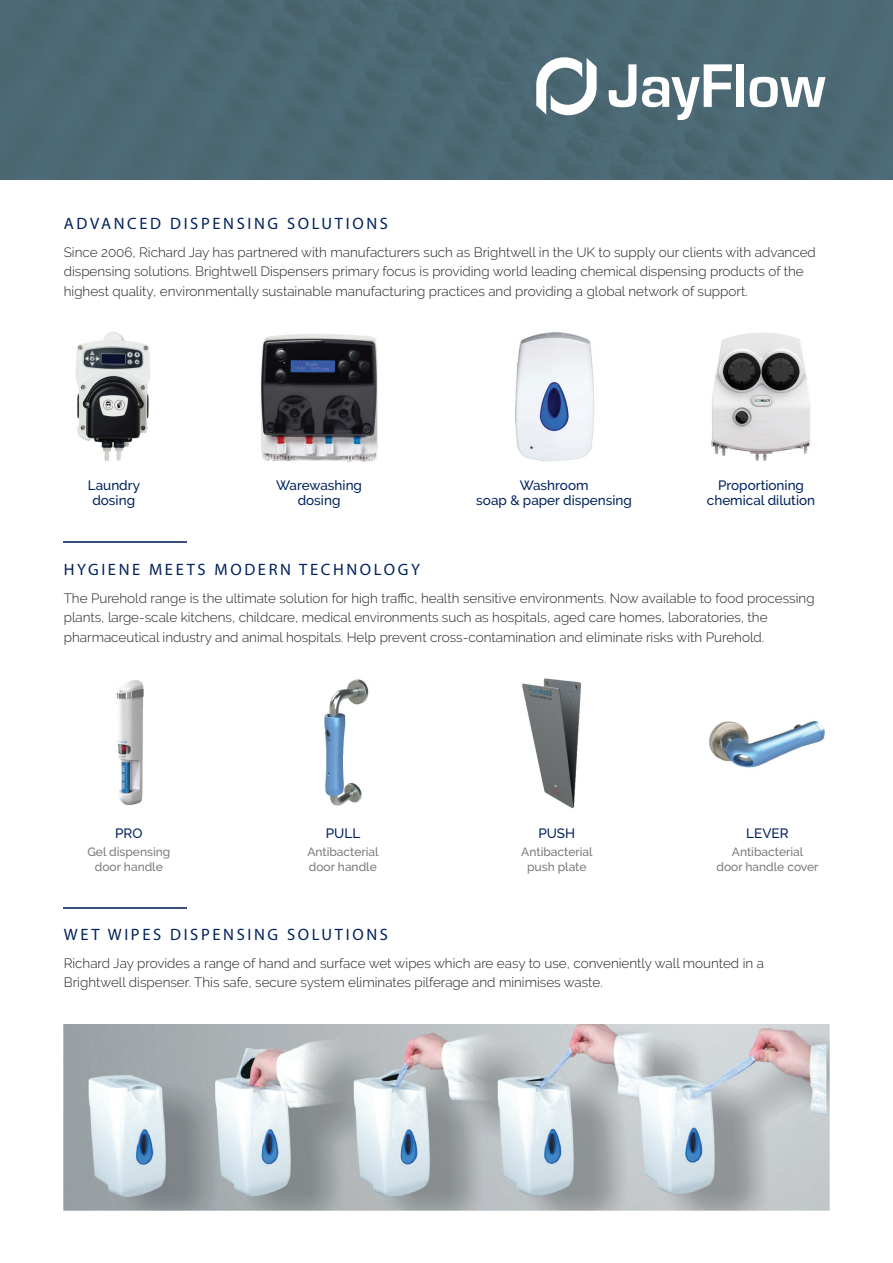
<style>
.page{position:relative;width:893px;height:1263px;background:#fff}
.page>*{position:absolute;margin:0;border:0;box-sizing:border-box;transform-origin:0 0}
.t1{font:16.5px "Myriad Pro";letter-spacing:.16em;color:#00215d}
.t2{font:300 13.5px/19.5px "Raleway";color:#231f20}
.t3{font:500 13.5px/15px "Raleway";color:#00215d;text-align:center}
.t4{font:500 12px/15px "Raleway";color:#787a7d;text-align:center}
</style>
<div class="page">
<div style="left:0;top:0;width:893px;height:179px;background:#4c6874"></div>
<svg style="left:536px;top:57px;width:61px;height:58px"></svg>
<svg style="left:609px;top:64px;width:27px;height:43px"></svg>
<svg style="left:642px;top:64px;width:90px;height:56px"></svg>
<div style="left:737px;top:64px;width:7px;height:43px;background:#fff"></div>
<svg style="left:750px;top:77px;width:75px;height:30px"></svg>
<img style="left:64px;top:1025px;width:765px;height:186px">
<img style="left:709px;top:721px;width:116px;height:47px">
<img style="left:522px;top:678px;width:60px;height:130px">
<img style="left:324px;top:679px;width:45px;height:127px">
<img style="left:116px;top:680px;width:28px;height:125px">
<img style="left:75px;top:332px;width:75px;height:129px">
<img style="left:260px;top:334px;width:118px;height:128px">
<img style="left:515px;top:332px;width:80px;height:129px">
<img style="left:711px;top:332px;width:100px;height:129px">
<hr style="left:64px;top:907px;width:123px;height:1px;background:#3c4e80">
<hr style="left:64px;top:542px;width:123px;height:1px;background:#3c4e80">
<p class="t1" style="left:64px;top:213px;width:326px">ADVANCED DISPENSING SOLUTIONS</p>
<p class="t2" style="left:64px;top:242px;width:754px">Since 2006, Richard Jay has partnered with manufacturers such as Brightwell in the UK to supply our clients with advanced dispensing solutions. Brightwell Dispensers primary focus is providing world leading chemical dispensing products of the highest quality, environmentally sustainable manufacturing practices and providing a global network of support.</p>
<p class="t3" style="left:88px;top:478px;width:54px">Laundry dosing</p>
<p class="t3" style="left:276px;top:478px;width:87px">Warewashing dosing</p>
<p class="t3" style="left:476px;top:478px;width:157px">Washroom<br>soap &amp; paper dispensing</p>
<p class="t3" style="left:707px;top:478px;width:110px">Proportioning chemical dilution</p>
<p class="t1" style="left:64px;top:559px;width:358px">HYGIENE MEETS MODERN TECHNOLOGY</p>
<p class="t2" style="left:64px;top:588px;width:752px">The Purehold range is the ultimate solution for high traffic, health sensitive environments. Now available to food processing plants, large-scale kitchens, childcare, medical environments such as hospitals, aged care homes, laboratories, the pharmaceutical industry and animal hospitals. Help prevent cross-contamination and eliminate risks with Purehold.</p>
<p class="t3" style="left:115px;top:825px;width:29px">PRO</p>
<p class="t4" style="left:87px;top:844px;width:84px">Gel dispensing door handle</p>
<p class="t3" style="left:326px;top:825px;width:36px">PULL</p>
<p class="t4" style="left:307px;top:844px;width:73px;text-align:left">Antibacterial door handle</p>
<p class="t3" style="left:538px;top:825px;width:38px">PUSH</p>
<p class="t4" style="left:521px;top:844px;width:73px">Antibacterial push plate</p>
<p class="t3" style="left:746px;top:825px;width:44px">LEVER</p>
<p class="t4" style="left:716px;top:844px;width:104px">Antibacterial<br>door handle cover</p>
<p class="t1" style="left:64px;top:924px;width:326px">WET WIPES DISPENSING SOLUTIONS</p>
<p class="t2" style="left:64px;top:953px;width:702px">Richard Jay provides a range of hand and surface wet wipes which are easy to use, conveniently wall mounted in a<br>Brightwell dispenser. This safe, secure system eliminates pilferage and minimises waste.</p>
</div>
